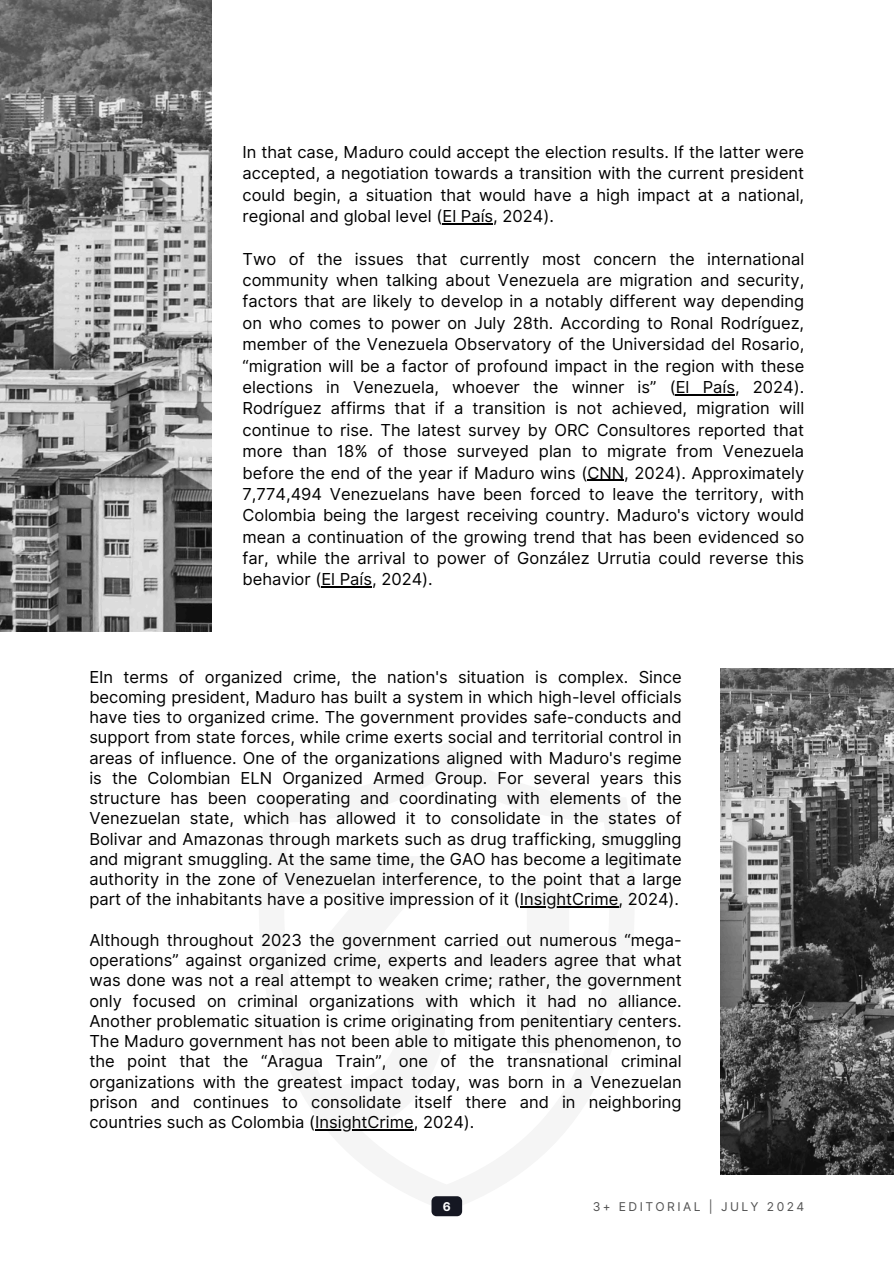
<style>
.page{position:relative;width:894px;height:1264px;background:#fff}
.page>*{position:absolute;margin:0;border:0;box-sizing:border-box;transform-origin:0 0}
.t1{font:16.5px/20.2px "Inter";color:#000;text-align:justify}
.t2{font:12.15px "Inter";letter-spacing:.2em;color:#515151}
.t3{font:700 12.15px "Inter";color:#fff}
</style>
<div class="page">
<img style="left:0;top:0;width:212px;height:631px">
<svg style="left:431px;top:1196px;width:31px;height:20px"></svg>
<hr style="left:442px;top:223px;width:51px;height:1px;background:#000">
<hr style="left:675px;top:394px;width:59px;height:1px;background:#000">
<hr style="left:587px;top:479px;width:37px;height:2px;background:#000">
<hr style="left:321px;top:586px;width:51px;height:1px;background:#000">
<hr style="left:520px;top:906px;width:98px;height:1px;background:#000">
<hr style="left:315px;top:1129px;width:98px;height:1px;background:#000">
<img style="left:720px;top:668px;width:173px;height:506px">
<h1 class="t1" style="left:242px;top:141px;width:563px;line-height:21.3px">In that case, Maduro could accept the election results. If the latter were accepted, a negotiation towards a transition with the current president could begin, a situation that would have a high impact at a national, regional and global level (El País, 2024).</h1>
<h1 class="t1" style="left:242px;top:248px;width:563px;line-height:21.3px">Two of the issues that currently most concern the international community when talking about Venezuela are migration and security, factors that are likely to develop in a notably different way depending on who comes to power on July 28th. According to Ronal Rodríguez, member of the Venezuela Observatory of the Universidad del Rosario, “migration will be a factor of profound impact in the region with these elections in Venezuela, whoever the winner is” (El País, 2024).<br>Rodríguez affirms that if a transition is not achieved, migration will continue to rise. The latest survey by ORC Consultores reported that more than 18% of those surveyed plan to migrate from Venezuela before the end of the year if Maduro wins (CNN, 2024). Approximately 7,774,494 Venezuelans have been forced to leave the territory, with Colombia being the largest receiving country. Maduro's victory would mean a continuation of the growing trend that has been evidenced so far, while the arrival to power of González Urrutia could reverse this behavior (El País, 2024).</h1>
<h1 class="t1" style="left:89px;top:666px;width:593px">EIn terms of organized crime, the nation's situation is complex. Since becoming president, Maduro has built a system in which high-level officials have ties to organized crime. The government provides safe-conducts and support from state forces, while crime exerts social and territorial control in areas of influence. One of the organizations aligned with Maduro's regime is the Colombian ELN Organized Armed Group. For several years this structure has been cooperating and coordinating with elements of the Venezuelan state, which has allowed it to consolidate in the states of Bolivar and Amazonas through markets such as drug trafficking, smuggling and migrant smuggling. At the same time, the GAO has become a legitimate authority in the zone of Venezuelan interference, to the point that a large part of the inhabitants have a positive impression of it (InsightCrime, 2024).</h1>
<p class="t1" style="left:89px;top:929px;width:593px">Although throughout 2023 the government carried out numerous “mega&shy;operations” against organized crime, experts and leaders agree that what was done was not a real attempt to weaken crime; rather, the government only focused on criminal organizations with which it had no alliance.<br>Another problematic situation is crime originating from penitentiary centers.<br>The Maduro government has not been able to mitigate this phenomenon, to the point that the “Aragua Train”, one of the transnational criminal organizations with the greatest impact today, was born in a Venezuelan prison and continues to consolidate itself there and in neighboring countries such as Colombia (InsightCrime, 2024).</p>
<h1 class="t3" style="left:442px;top:1199px;width:9px">6</h1>
<p class="t2" style="left:592px;top:1199px;width:213px">3+ EDITORIAL | JULY 2024</p>
</div>
